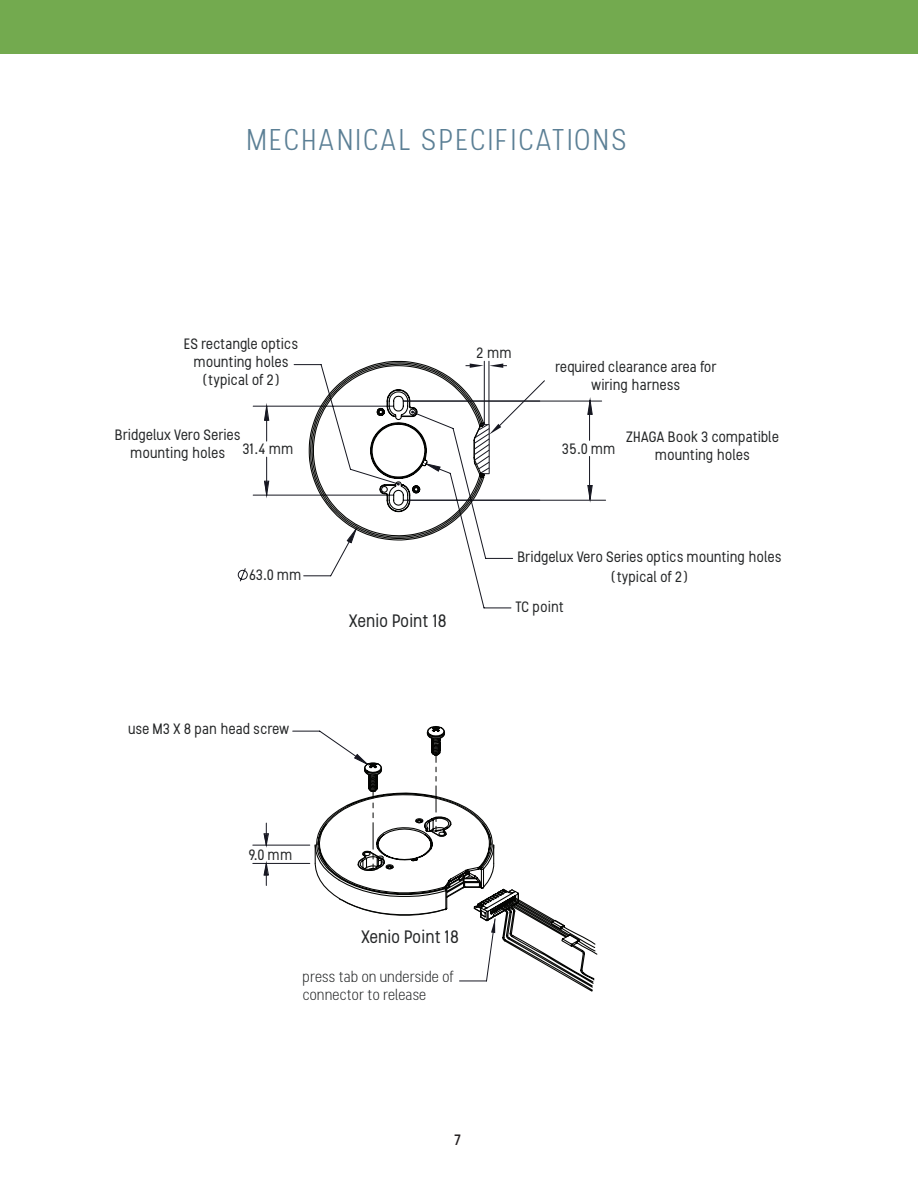
<style>
.page{position:relative;width:918px;height:1188px;background:#fff}
.page>*{position:absolute;margin:0;border:0;box-sizing:border-box;transform-origin:0 0}
.t1{font:300 30px "Stellar";letter-spacing:.05em;color:#5b7f95}
.t2{font:18px "Stellar";letter-spacing:-.03em;color:#242627}
.t3{font:15px/18px "Stellar";letter-spacing:-.02em;color:#242627;text-align:center}
.t4{font:300 15px/18px "Stellar";letter-spacing:-.03em;color:#242627}
.t5{font:500 15px "Stellar";color:#231f20}
</style>
<div class="page">
<div style="left:0;top:0;width:918px;height:54px;background:#73aa4f"></div>
<svg style="left:238px;top:568px;width:10px;height:14px"></svg>
<svg style="left:252px;top:364px;width:338px;height:245px"></svg>
<svg style="left:264px;top:482px;width:5px;height:14px"></svg>
<svg style="left:264px;top:407px;width:5px;height:14px"></svg>
<svg style="left:588px;top:485px;width:4px;height:14px"></svg>
<svg style="left:588px;top:400px;width:4px;height:14px"></svg>
<svg style="left:308px;top:360px;width:238px;height:183px"></svg>
<hr style="left:403px;top:401px;width:199px;height:1px;background:#161721">
<hr style="left:407px;top:500px;width:199px;height:1px;background:#161721">
<svg style="left:520px;top:900px;width:78px;height:92px"></svg>
<svg style="left:252px;top:726px;width:268px;height:256px"></svg>
<h1 class="t1" style="left:247px;top:122px;width:383px">MECHANICAL SPECIFICATIONS</h1>
<p class="t3" style="left:184px;top:335px;width:116px">ES rectangle optics mounting holes (typical of 2)</p>
<p class="t3" style="left:131px;top:426px;width:165px;text-align:left;text-indent:-15px">Bridgelux Vero Series mounting holes 31.4 mm</p>
<p class="t3" style="left:250px;top:566px;width:54px">63.0 mm</p>
<p class="t3" style="left:128px;top:720px;width:163px">use M3 X 8 pan head screw</p>
<p class="t3" style="left:477px;top:344px;width:37px">2 mm</p>
<p class="t3" style="left:555px;top:358px;width:163px">required clearance area for wiring harness</p>
<p class="t3" style="left:562px;top:440px;width:55px">35.0 mm</p>
<p class="t3" style="left:626px;top:428px;width:155px">ZHAGA Book 3 compatible mounting holes</p>
<p class="t2" style="left:349px;top:610px;width:100px">Xenio Point 18</p>
<p class="t3" style="left:518px;top:547px;width:266px;line-height:19.5px">Bridgelux Vero Series optics mounting holes (typical of 2)</p>
<p class="t3" style="left:516px;top:598px;width:50px">TC point</p>
<p class="t3" style="left:249px;top:845px;width:46px">9.0 mm</p>
<p class="t2" style="left:361px;top:926px;width:100px">Xenio Point 18</p>
<p class="t4" style="left:303px;top:968px;width:153px">press tab on underside of connector to release</p>
<p class="t5" style="left:455px;top:1131px;width:9px">7</p>
</div>
